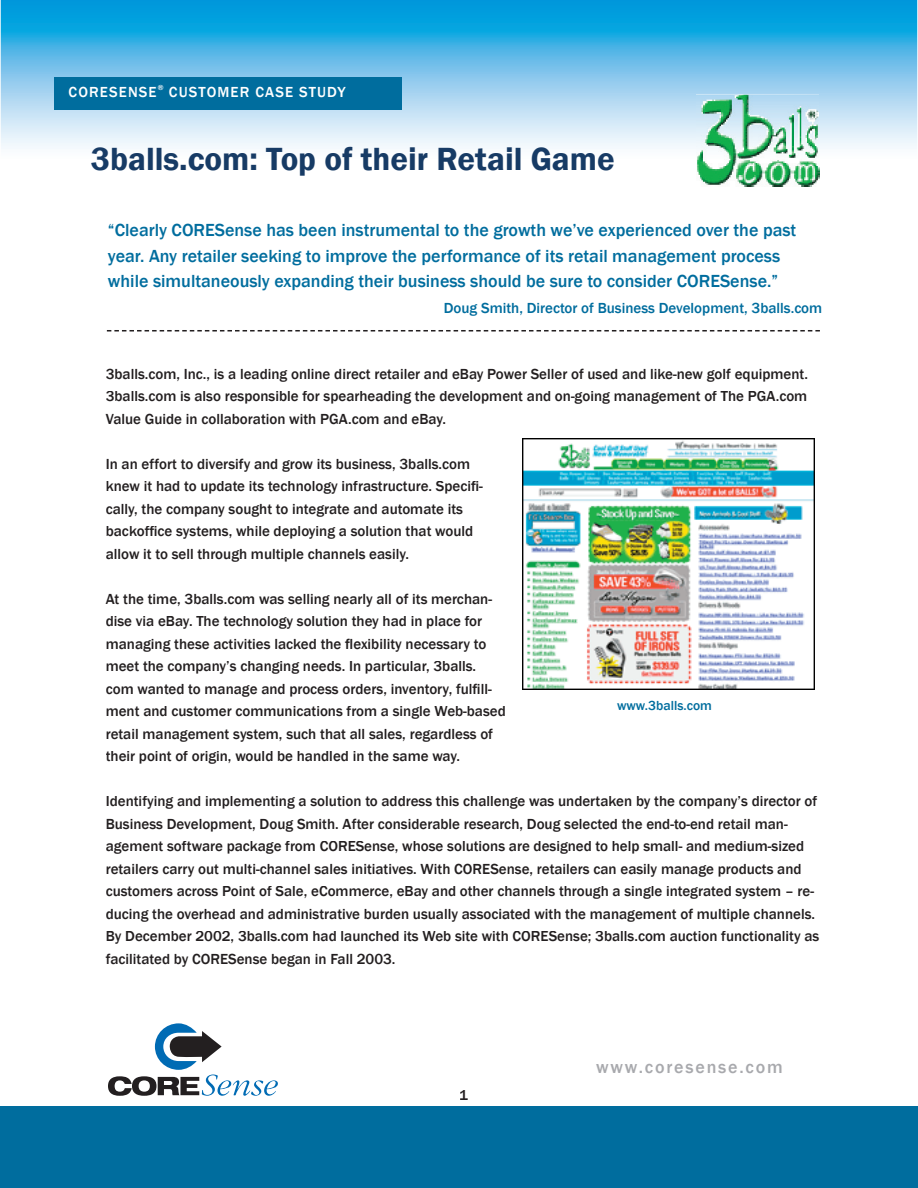
<style>
.page{position:relative;width:918px;height:1188px;background:#fff}
.page>*{position:absolute;margin:0;border:0;box-sizing:border-box;transform-origin:0 0}
.t1{font:600 33px "Franklin Gothic";color:#173b65}
.t2{font:500 18px/25.5px "Franklin Gothic";color:#006d9e}
.t3{font:500 18px "Franklin Gothic";letter-spacing:.1em;color:#a8a9ad}
.t4{font:500 15px/22.5px "Franklin Gothic";color:#231f20}
.t5{font:500 15px "Franklin Gothic";color:#006d9e}
.t6{font:500 15px "Franklin Gothic";letter-spacing:.075em;color:#fff}
.t7{font:500 13.5px "Franklin Gothic";color:#006d9e}
.t8{font:500 7.5px "Franklin Gothic";color:#fff}
</style>
<div class="page">
<svg style="left:1px;top:0;width:916px;height:149px;background:#6fc3ea"></svg>
<div style="left:54px;top:78px;width:347px;height:32px;background:#006d9e"></div>
<svg style="left:107px;top:330px;width:713px;height:2px"></svg>
<div style="left:0;top:1106px;width:918px;height:82px;background:#006d9e"></div>
<svg style="left:108px;top:1023px;width:170px;height:73px"></svg>
<img style="left:696px;top:95px;width:123px;height:91px">
<img style="left:522px;top:439px;width:293px;height:250px">
<p class="t6" style="left:69px;top:83px;width:90px">CORESENSE</p>
<p class="t8" style="left:158px;top:82px;width:7px">®</p>
<p class="t6" style="left:169px;top:83px;width:178px">CUSTOMER CASE STUDY</p>
<h1 class="t1" style="left:91px;top:139px;width:525px">3balls.com: Top of their Retail Game</h1>
<p class="t2" style="left:108px;top:218px;width:690px">“Clearly CORESense has been instrumental to the growth we’ve experienced over the past year. Any retailer seeking to improve the performance of its retail management process while simultaneously expanding their business should be sure to consider CORESense.”</p>
<p class="t5" style="left:444px;top:298px;width:380px">Doug Smith, Director of Business Development, 3balls.com</p>
<p class="t4" style="left:106px;top:363px;width:704px;text-align:justify">3balls.com, Inc., is a leading online direct retailer and eBay Power Seller of used and like-new golf equipment.<br>3balls.com is also responsible for spearheading the development and on-going management of The PGA.com Value Guide in collaboration with PGA.com and eBay.</p>
<p class="t4" style="left:106px;top:453px;width:379px">In an effort to diversify and grow its business, 3balls.com knew it had to update its technology infrastructure. Specifi&shy;cally, the company sought to integrate and automate its backoffice systems, while deploying a solution that would allow it to sell through multiple channels easily.</p>
<p class="t4" style="left:106px;top:588px;width:402px">At the time, 3balls.com was selling nearly all of its merchan&shy;dise via eBay. The technology solution they had in place for managing these activities lacked the flexibility necessary to meet the company’s changing needs. In particular, 3balls. com wanted to manage and process orders, inventory, fulfill&shy;ment and customer communications from a single Web-based retail management system, such that all sales, regardless of their point of origin, would be handled in the same way.</p>
<p class="t4" style="left:106px;top:790px;width:715px">Identifying and implementing a solution to address this challenge was undertaken by the company’s director of Business Development, Doug Smith. After considerable research, Doug selected the end-to-end retail man&shy;agement software package from CORESense, whose solutions are designed to help small- and medium-sized retailers carry out multi-channel sales initiatives. With CORESense, retailers can easily manage products and customers across Point of Sale, eCommerce, eBay and other channels through a single integrated system – re&shy;ducing the overhead and administrative burden usually associated with the management of multiple channels.<br>By December 2002, 3balls.com had launched its Web site with CORESense; 3balls.com auction functionality as facilitated by CORESense began in Fall 2003.</p>
<p class="t7" style="left:617px;top:697px;width:96px">www.3balls.com</p>
<p class="t4" style="left:459px;top:1084px;width:10px">1</p>
<p class="t3" style="left:596px;top:1056px;width:188px">www.coresense.com</p>
</div>
